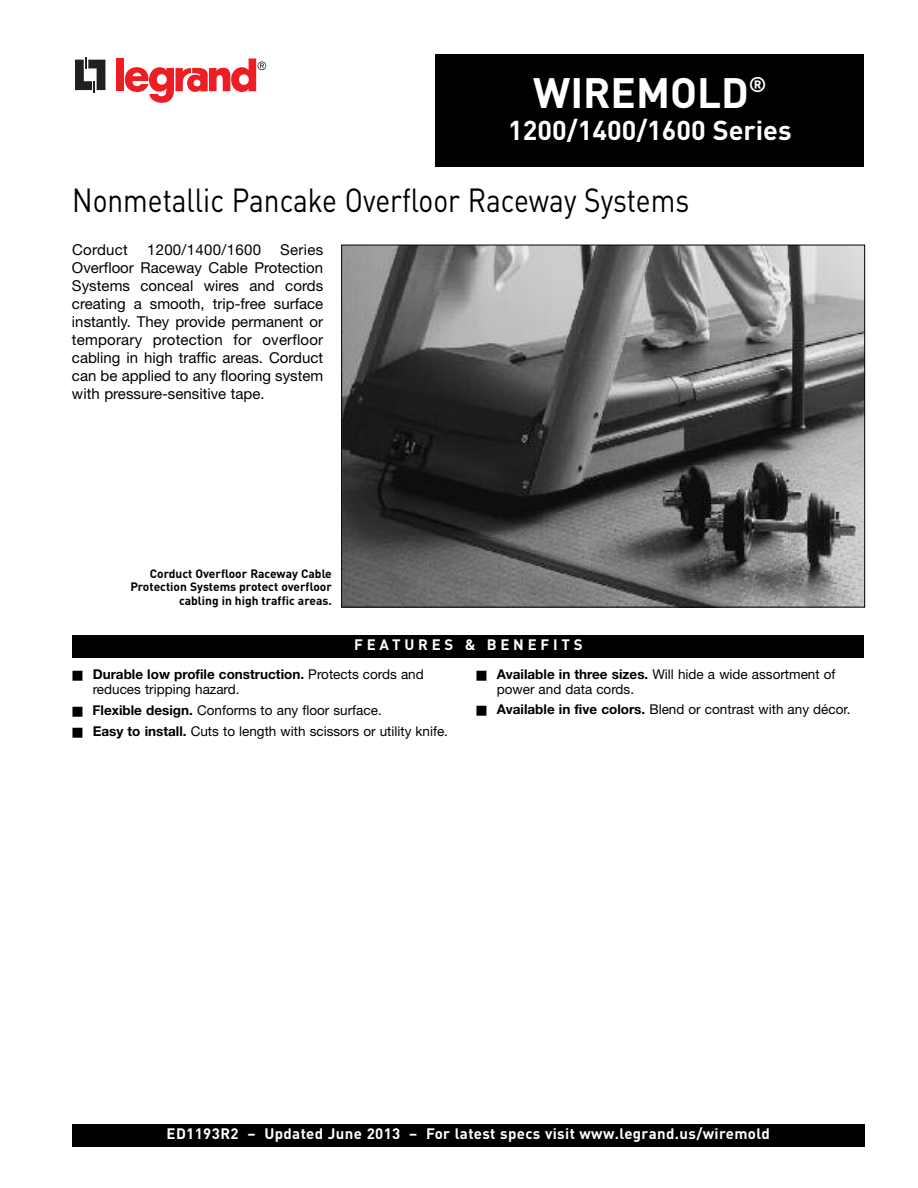
<style>
.page{position:relative;width:918px;height:1188px;background:#fff}
.page>*{position:absolute;margin:0;border:0;box-sizing:border-box;transform-origin:0 0}
.t1{font:700 42px "DIN Pro";color:#fff}
.t2{font:33px "DIN Pro";color:#000;scale:.85 1}
.t3{font:700 27px "DIN Pro";color:#fff}
.t4{font:15px/18px "Helvetica Neue";color:#000;text-align:justify}
.t5{font:700 15px "DIN Pro";letter-spacing:.025em;color:#fff}
.t6{font:15px "Helvetica Neue";letter-spacing:.02em;color:#000}
.t7{font:700 15px "DIN Pro";letter-spacing:.25em;color:#fff}
.t8{font:13.5px/15px "Helvetica Neue";color:#000}
.t9{font:700 12px/13.5px "DIN Pro";color:#000;text-align:right}
.s1{font-weight:700}
</style>
<div class="page">
<div style="left:436px;top:55px;width:428px;height:112px;background:#000"></div>
<div style="left:72px;top:635px;width:792px;height:23px;background:#000"></div>
<div style="left:72px;top:1124px;width:792px;height:22px;background:#000"></div>
<img style="left:343px;top:247px;width:520px;height:358px">
<div style="left:116px;top:59px;width:8px;height:32px;background:#ee1d23"></div>
<svg style="left:125px;top:59px;width:141px;height:44px"></svg>
<svg style="left:75px;top:57px;width:30px;height:35px"></svg>
<h1 class="t1" style="left:533px;top:78px;width:235px">WIREMOLD<sup>®</sup></h1>
<h3 class="t3" style="left:508px;top:121px;width:285px">1200/1400/1600 Series</h3>
<h2 class="t2" style="left:72px;top:188px;width:728px">Nonmetallic Pancake Overfloor Raceway Systems</h2>
<p class="t4" style="left:72px;top:242px;width:253px;text-indent:208px">Series Overfloor Raceway Cable Protection Systems conceal wires and cords creating a smooth, trip-free surface instantly. They provide permanent or temporary protection for overfloor cabling in high traffic areas. Corduct can be applied to any flooring system with pressure-sensitive tape.</p>
<p class="t6" style="left:72px;top:244px;width:57px">Corduct</p>
<p class="t6" style="left:147px;top:244px;width:115px">1200/1400/1600</p>
<p class="t9" style="left:130px;top:568px;width:203px">Corduct Overfloor Raceway Cable<br>Protection Systems protect overfloor cabling in high traffic areas.</p>
<p class="t7" style="left:354px;top:640px;width:230px">FEATURES &amp; BENEFITS</p>
<p class="t8" style="left:93px;top:668px;width:333px;text-indent:-20px">■ <span class="s1">Durable low profile construction.</span> Protects cords and reduces tripping hazard.</p>
<p class="t8" style="left:72px;top:704px;width:311px">■ <span class="s1">Flexible design.</span> Conforms to any floor surface.</p>
<p class="t8" style="left:72px;top:725px;width:377px">■ <span class="s1">Easy to install.</span> Cuts to length with scissors or utility knife.</p>
<p class="t8" style="left:497px;top:668px;width:340px;text-indent:-20px">■ <span class="s1">Available in three sizes.</span> Will hide a wide assortment of power and data cords.</p>
<p class="t8" style="left:477px;top:703px;width:375px">■ <span class="s1">Available in five colors.</span> Blend or contrast with any décor.</p>
<p class="t5" style="left:167px;top:1128px;width:605px">ED1193R2 – Updated June 2013 – For latest specs visit www.legrand.us/wiremold</p>
</div>
